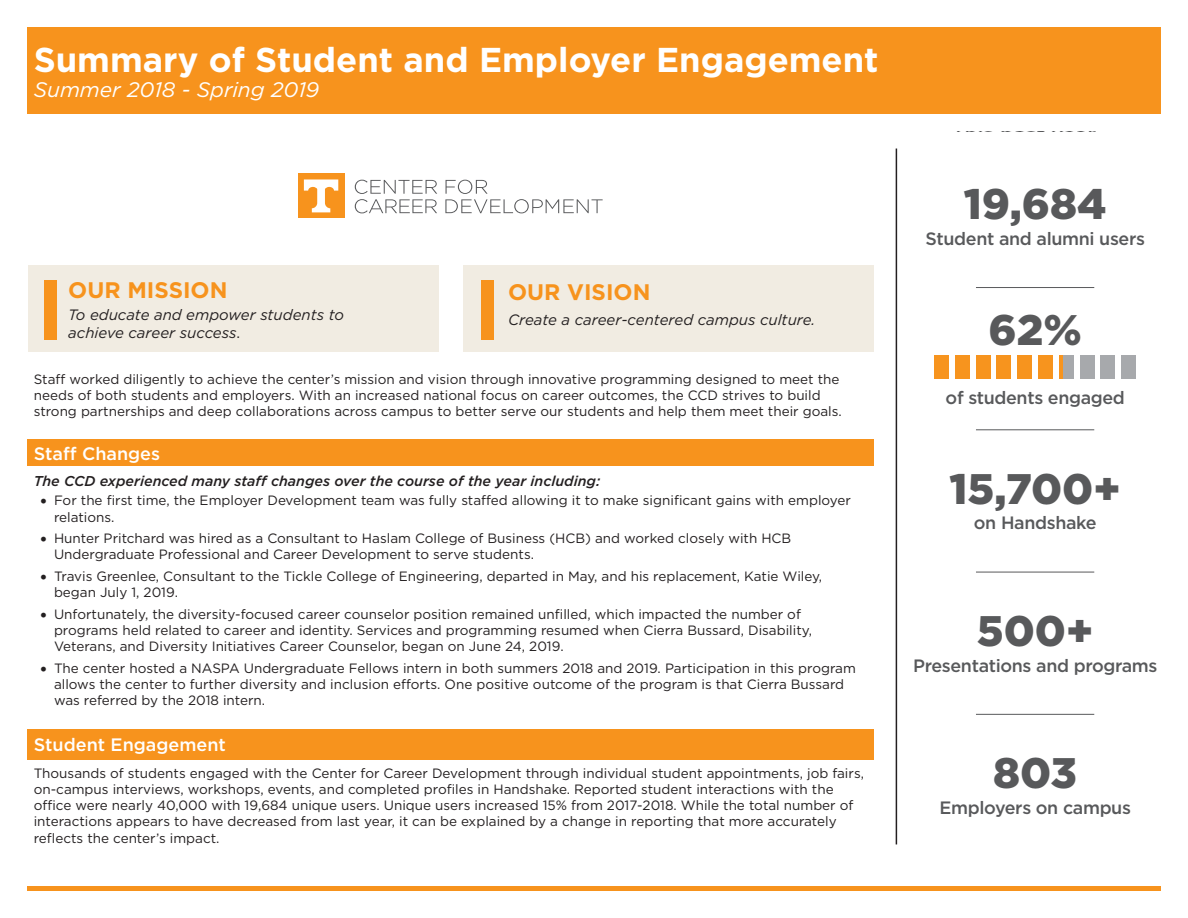
<style>
.page{position:relative;width:1188px;height:918px;background:#fff}
.page>*{position:absolute;margin:0;border:0;box-sizing:border-box;transform-origin:0 0}
.t1{font:900 42.75px "Gotham";color:#58595b}
.t2{font:700 34.5px "Gotham";color:#fff}
.t3{font:700 22.5px "Gotham";color:#f7931d}
.t4{font:italic 21px "Gotham";color:#fff}
.t5{font:500 18px "Gotham";color:#fff}
.t6{font:500 17.85px "Gotham";letter-spacing:-.02em;color:#58595b}
.t7{font:italic 15px "Gotham";color:#231f20}
.t8{font:italic 500 14.25px "Gotham";color:#231f20}
.t9{font:13.5px/16.2px "Gotham";color:#231f20}
.s1{font-style:normal}
</style>
<div class="page">
<div style="left:28px;top:265px;width:410px;height:87px;background:#f1ece2"></div>
<div style="left:463px;top:265px;width:411px;height:87px;background:#f1ece2"></div>
<hr style="left:27px;top:887px;width:1134px;height:4px;background:#f7931d">
<div style="left:27px;top:27px;width:1134px;height:86px;background:#f7931d"></div>
<div style="left:298px;top:174px;width:46px;height:44px;background:#f7931d"></div>
<svg style="left:304px;top:179px;width:34px;height:33px"></svg>
<svg style="left:355px;top:180px;width:82px;height:33px"></svg>
<svg style="left:445px;top:180px;width:158px;height:33px"></svg>
<div style="left:27px;top:439px;width:847px;height:27px;background:#f7931d"></div>
<div style="left:934px;top:355px;width:15px;height:24px;background:#f7941e"></div>
<div style="left:955px;top:355px;width:14px;height:24px;background:#f7941e"></div>
<div style="left:976px;top:355px;width:14px;height:24px;background:#f7941e"></div>
<div style="left:997px;top:355px;width:14px;height:24px;background:#f7941e"></div>
<div style="left:1018px;top:355px;width:14px;height:24px;background:#f7941e"></div>
<div style="left:1038px;top:355px;width:15px;height:24px;background:#f7941e"></div>
<div style="left:1059px;top:355px;width:14px;height:24px;background:#a7a9ac"></div>
<hr style="left:1059px;top:355px;width:3px;height:24px;background:#f7941e">
<div style="left:1080px;top:355px;width:14px;height:24px;background:#a7a9ac"></div>
<div style="left:1101px;top:355px;width:14px;height:24px;background:#a7a9ac"></div>
<div style="left:1122px;top:355px;width:14px;height:24px;background:#a7a9ac"></div>
<hr style="left:976px;top:287px;width:118px;height:1px;background:#58595b">
<hr style="left:976px;top:429px;width:118px;height:1px;background:#58595b">
<hr style="left:976px;top:572px;width:118px;height:1px;background:#58595b">
<hr style="left:976px;top:714px;width:118px;height:1px;background:#58595b">
<div style="left:44px;top:280px;width:12px;height:60px;background:#f7931d"></div>
<div style="left:482px;top:280px;width:12px;height:60px;background:#f7931d"></div>
<hr style="left:896px;top:149px;width:1px;height:695px;background:#231f20">
<div style="left:27px;top:729px;width:847px;height:30px;background:#f7931d"></div>
<p class="t2" style="left:34px;top:37px;width:846px">Summary of Student and Employer Engagement</p>
<p class="t4" style="left:34px;top:76px;width:287px">Summer 2018 - Spring 2019</p>
<p class="t3" style="left:68px;top:275px;width:161px">OUR MISSION</p>
<p class="t3" style="left:508px;top:277px;width:144px">OUR VISION</p>
<p class="t7" style="left:68px;top:305px;width:277px">To educate and empower students to</p>
<p class="t7" style="left:68px;top:323px;width:173px">achieve career success<span class="s1">.</span></p>
<p class="t7" style="left:508px;top:310px;width:309px">Create a career-centered campus culture.</p>
<p class="t9" style="left:34px;top:371px;width:810px">Staff worked diligently to achieve the center’s mission and vision through innovative programming designed to meet the needs of both students and employers. With an increased national focus on career outcomes, the CCD strives to build strong partnerships and deep collaborations across campus to better serve our students and help them meet their goals.</p>
<p class="t5" style="left:34px;top:441px;width:128px">Staff Changes</p>
<p class="t8" style="left:34px;top:471px;width:568px">The CCD experienced many staff changes over the course of the year including:</p>
<p class="t9" style="left:54px;top:492px;width:798px;text-indent:-14px">• For the first time, the Employer Development team was fully staffed allowing it to make significant gains with employer relations.</p>
<p class="t9" style="left:54px;top:530px;width:739px;text-indent:-14px">• Hunter Pritchard was hired as a Consultant to Haslam College of Business (HCB) and worked closely with HCB<br>Undergraduate Professional and Career Development to serve students.</p>
<p class="t9" style="left:54px;top:568px;width:770px;text-indent:-14px">• Travis Greenlee, Consultant to the Tickle College of Engineering, departed in May, and his replacement, Katie Wiley, began July 1, 2019.</p>
<p class="t9" style="left:54px;top:606px;width:759px;text-indent:-14px">• Unfortunately, the diversity-focused career counselor position remained unfilled, which impacted the number of programs held related to career and identity. Services and programming resumed when Cierra Bussard, Disability,<br>Veterans, and Diversity Initiatives Career Counselor, began on June 24, 2019.</p>
<p class="t9" style="left:54px;top:660px;width:803px;text-indent:-14px">• The center hosted a NASPA Undergraduate Fellows intern in both summers 2018 and 2019. Participation in this program allows the center to further diversity and inclusion efforts. One positive outcome of the program is that Cierra Bussard was referred by the 2018 intern.</p>
<p class="t5" style="left:34px;top:733px;width:194px">Student Engagement</p>
<p class="t9" style="left:34px;top:765px;width:832px">Thousands of students engaged with the Center for Career Development through individual student appointments, job fairs, on-campus interviews, workshops, events, and completed profiles in Handshake. Reported student interactions with the office were nearly 40,000 with 19,684 unique users. Unique users increased 15% from 2017-2018. While the total number of interactions appears to have decreased from last year, it can be explained by a change in reporting that more accurately reflects the center’s impact.</p>
<p class="t1" style="left:964px;top:175px;width:144px">19,684</p>
<p class="t6" style="left:926px;top:227px;width:221px">Student and alumni users</p>
<p class="t1" style="left:988px;top:300px;width:95px">62%</p>
<p class="t6" style="left:946px;top:386px;width:181px">of students engaged</p>
<p class="t1" style="left:949px;top:459px;width:173px">15,700+</p>
<p class="t6" style="left:974px;top:511px;width:124px">on Handshake</p>
<p class="t1" style="left:977px;top:602px;width:118px">500+</p>
<p class="t6" style="left:913px;top:654px;width:246px">Presentations and programs</p>
<p class="t1" style="left:993px;top:744px;width:85px">803</p>
<p class="t6" style="left:940px;top:796px;width:193px">Employers on campus</p>
</div>
